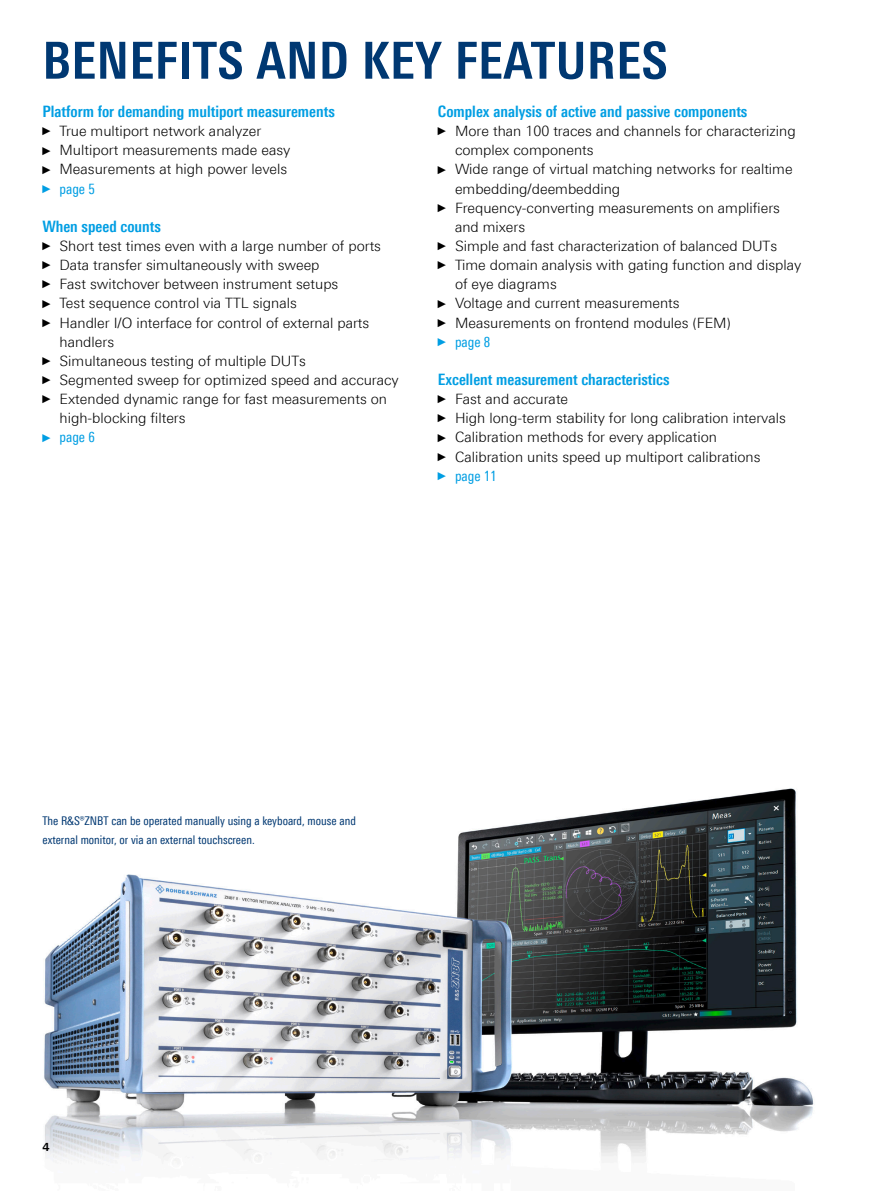
<style>
.page{position:relative;width:893px;height:1191px;background:#fff}
.page>*{position:absolute;margin:0;border:0;box-sizing:border-box;transform-origin:0 0}
.t1{font:700 51px "Linotype Univers 620 Cn";letter-spacing:.01em;color:#003872}
.t2{font:700 15.75px "Linotype Univers 620 Cn";color:#009ee3}
.t3{font:300 14.25px/19.2px "Linotype Univers 330";color:#000}
.t4{font:14.25px "Linotype Univers 420 Cn";color:#009ee3}
.t5{font:12px/19.2px "Linotype Univers 420 Cn";color:#003872}
.t6{font:700 11.25px "Linotype Univers 630";color:#000}
.s1{font-family:"Arial Narrow";font-weight:400;font-size:11.4px}
.s2{font-family:"Arial Narrow";font-size:11.4px}
</style>
<div class="page">
<img style="left:44px;top:788px;width:770px;height:376px">
<h1 class="t1" style="left:43px;top:30px;width:626px">BENEFITS AND KEY FEATURES</h1>
<p class="t2" style="left:43px;top:102px;width:294px">Platform for demanding multiport measurements</p>
<p class="t3" style="left:43px;top:121px;width:249px"><span class="s1">►</span> True multiport network analyzer<br><span class="s1">►</span> Multiport measurements made easy <span class="s1">►</span> Measurements at high power levels</p>
<p class="t4" style="left:43px;top:180px;width:54px"><span class="s2">►</span> page 5</p>
<p class="t2" style="left:43px;top:217px;width:120px">When speed counts</p>
<p class="t3" style="left:43px;top:236px;width:340px"><span class="s1">►</span> Short test times even with a large number of ports</p>
<p class="t3" style="left:43px;top:255px;width:278px"><span class="s1">►</span> Data transfer simultaneously with sweep</p>
<p class="t3" style="left:43px;top:274px;width:297px"><span class="s1">►</span> Fast switchover between instrument setups</p>
<p class="t3" style="left:43px;top:293px;width:256px"><span class="s1">►</span> Test sequence control via TTL signals</p>
<p class="t3" style="left:43px;top:313px;width:328px"><span class="s1">►</span> Handler I/O interface for control of external parts</p>
<p class="t3" style="left:60px;top:332px;width:56px">handlers</p>
<p class="t3" style="left:43px;top:351px;width:265px"><span class="s1">►</span> Simultaneous testing of multiple DUTs</p>
<p class="t3" style="left:43px;top:370px;width:358px"><span class="s1">►</span> Segmented sweep for optimized speed and accuracy</p>
<p class="t3" style="left:43px;top:389px;width:346px"><span class="s1">►</span> Extended dynamic range for fast measurements on</p>
<p class="t3" style="left:60px;top:408px;width:128px">high‑blocking filters</p>
<p class="t4" style="left:43px;top:429px;width:54px"><span class="s2">►</span> page 6</p>
<p class="t2" style="left:438px;top:102px;width:311px">Complex analysis of active and passive components</p>
<p class="t3" style="left:438px;top:121px;width:359px"><span class="s1">►</span> More than 100 traces and channels for characterizing</p>
<p class="t3" style="left:455px;top:140px;width:140px">complex components</p>
<p class="t3" style="left:438px;top:160px;width:356px"><span class="s1">►</span> Wide range of virtual matching networks for realtime</p>
<p class="t3" style="left:455px;top:179px;width:167px">embedding/deembedding</p>
<p class="t3" style="left:438px;top:198px;width:344px"><span class="s1">►</span> Frequency-converting measurements on amplifiers</p>
<p class="t3" style="left:455px;top:217px;width:72px">and mixers</p>
<p class="t3" style="left:438px;top:236px;width:341px"><span class="s1">►</span> Simple and fast characterization of balanced DUTs</p>
<p class="t3" style="left:438px;top:255px;width:365px"><span class="s1">►</span> Time domain analysis with gating function and display</p>
<p class="t3" style="left:455px;top:274px;width:103px">of eye diagrams</p>
<p class="t3" style="left:438px;top:293px;width:243px"><span class="s1">►</span> Voltage and current measurements</p>
<p class="t3" style="left:438px;top:313px;width:294px"><span class="s1">►</span> Measurements on frontend modules (FEM)</p>
<p class="t4" style="left:438px;top:333px;width:54px"><span class="s2">►</span> page 8</p>
<p class="t2" style="left:438px;top:370px;width:233px">Excellent measurement characteristics</p>
<p class="t3" style="left:438px;top:389px;width:350px"><span class="s1">►</span> Fast and accurate<br><span class="s1">►</span> High long-term stability for long calibration intervals <span class="s1">►</span> Calibration methods for every application<br><span class="s1">►</span> Calibration units speed up multiport calibrations</p>
<p class="t4" style="left:438px;top:467px;width:60px"><span class="s2">►</span> page 11</p>
<p class="t5" style="left:43px;top:811px;width:315px">The R&amp;S®ZNBT can be operated manually using a keyboard, mouse and external monitor, or via an external touchscreen.</p>
<p class="t6" style="left:43px;top:1139px;width:9px">4</p>
</div>
